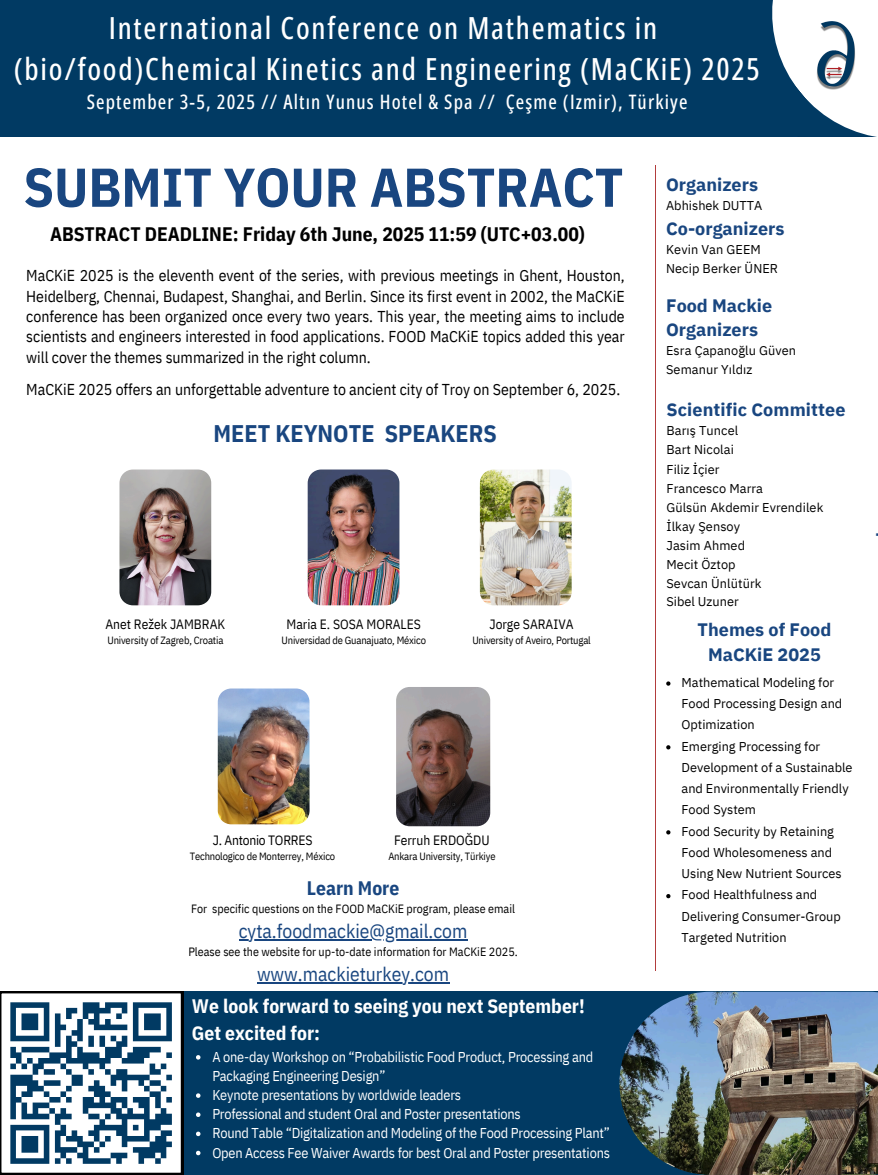
<style>
.page{position:relative;width:878px;height:1175px;background:#fff}
.page>*{position:absolute;margin:0;border:0;box-sizing:border-box;transform-origin:0 0}
.t1{font:700 54.6px "IBM Plex Sans Cond";color:#194680}
.t2{font:500 30.45px/40.5px "Open Sans Condensed";letter-spacing:.06em;color:#fff;text-align:center}
.t3{font:700 24px "IBM Plex Sans Cond";color:#194680}
.t4{font:500 19.95px "Open Sans Condensed";letter-spacing:.06em;color:#fff}
.t5{font:700 19.5px/27px "IBM Plex Sans Cond";color:#fff}
.t6{font:700 19.5px "IBM Plex Sans Cond";color:#000}
.t7{font:19.5px "IBM Plex Sans Cond";color:#194680}
.t8{font:700 19.5px "IBM Plex Sans Cond";color:#194680}
.t9{font:700 18px/24.5px "IBM Plex Sans";color:#194680}
.t10{font:15.75px/20.2px "IBM Plex Sans Cond";color:#000;text-align:justify}
.t11{font:14.25px/19.2px "IBM Plex Sans Cond";letter-spacing:-.015em;color:#fff}
.t12{font:13.5px "IBM Plex Sans Cond";color:#000}
.t13{font:12.75px/19px "IBM Plex Sans";color:#000}
.t14{font:12px "IBM Plex Sans Cond";color:#000}
.t15{font:10.5px "IBM Plex Sans Cond";letter-spacing:-.015em;color:#000}
</style>
<div class="page">
<div style="left:0;top:0;width:878px;height:1174px;background:#013a63"></div>
<div style="left:0;top:137px;width:878px;height:853px;background:#fff"></div>
<svg style="left:772px;top:0;width:106px;height:137px"></svg>
<hr style="left:655px;top:165px;width:1px;height:805px;background:#b23d3d">
<img style="left:798px;top:20px;width:75px;height:76px">
<img style="left:119px;top:469px;width:92px;height:136px">
<img style="left:480px;top:469px;width:91px;height:136px">
<img style="left:396px;top:687px;width:94px;height:139px">
<svg style="left:0;top:991px;width:183px;height:183px"></svg>
<img style="left:619px;top:991px;width:259px;height:183px">
<img style="left:308px;top:469px;width:91px;height:136px">
<img style="left:218px;top:688px;width:91px;height:136px">
<hr style="left:239px;top:939px;width:228px;height:1px;background:#194680">
<hr style="left:257px;top:982px;width:192px;height:1px;background:#194680">
<svg style="left:196px;top:1055px;width:4px;height:4px"></svg>
<svg style="left:196px;top:1093px;width:4px;height:4px"></svg>
<svg style="left:196px;top:1112px;width:4px;height:5px"></svg>
<svg style="left:196px;top:1131px;width:4px;height:5px"></svg>
<svg style="left:196px;top:1150px;width:4px;height:5px"></svg>
<svg style="left:666px;top:681px;width:4px;height:4px"></svg>
<svg style="left:666px;top:745px;width:4px;height:4px"></svg>
<svg style="left:666px;top:830px;width:4px;height:4px"></svg>
<svg style="left:666px;top:894px;width:4px;height:4px"></svg>
<p class="t2" style="left:14px;top:7px;width:747px">International Conference on Mathematics in (bio/food)Chemical Kinetics and Engineering (MaCKiE) 2025</p>
<p class="t4" style="left:87px;top:87px;width:602px">September 3-5, 2025 // Altın Yunus Hotel &amp; Spa // Çeşme (Izmir), Türkiye</p>
<p class="t1" style="left:24px;top:151px;width:601px">SUBMIT YOUR ABSTRACT</p>
<p class="t6" style="left:50px;top:221px;width:536px">ABSTRACT DEADLINE: Friday 6th June, 2025 11:59 (UTC+03.00)</p>
<p class="t10" style="left:26px;top:265px;width:600px">MaCKiE 2025 is the eleventh event of the series, with previous meetings in Ghent, Houston, Heidelberg, Chennai, Budapest, Shanghai, and Berlin. Since its first event in 2002, the MaCKiE conference has been organized once every two years. This year, the meeting aims to include scientists and engineers interested in food applications. FOOD MaCKiE topics added this year will cover the themes summarized in the right column.</p>
<p class="t10" style="left:26px;top:379px;width:595px">MaCKiE 2025 offers an unforgettable adventure to ancient city of Troy on September 6, 2025.</p>
<p class="t3" style="left:213px;top:417px;width:284px">MEET KEYNOTE SPEAKERS</p>
<h1 class="t12" style="left:105px;top:615px;width:121px">Anet Režek JAMBRAK</h1>
<h3 class="t15" style="left:107px;top:633px;width:117px">University of Zagreb, Croatia</h3>
<p class="t12" style="left:286px;top:615px;width:136px">Maria E. SOSA MORALES</p>
<h3 class="t15" style="left:281px;top:633px;width:146px">Universidad de Guanajuato, México</h3>
<h4 class="t12" style="left:489px;top:615px;width:86px">Jorge SARAIVA</h4>
<h4 class="t15" style="left:472px;top:633px;width:120px">University of Aveiro, Portugal</h4>
<p class="t12" style="left:213px;top:831px;width:101px">J. Antonio TORRES</p>
<p class="t15" style="left:190px;top:849px;width:147px">Technologico de Monterrey, México</p>
<h3 class="t12" style="left:394px;top:831px;width:97px">Ferruh ERDOĞDU</h3>
<p class="t15" style="left:388px;top:849px;width:109px">Ankara University, Türkiye</p>
<p class="t8" style="left:307px;top:875px;width:94px">Learn More</p>
<p class="t14" style="left:191px;top:900px;width:325px">For specific questions on the FOOD MaCKiE program, please email</p>
<p class="t7" style="left:239px;top:918px;width:230px">cyta.foodmackie@gmail.com</p>
<p class="t14" style="left:188px;top:943px;width:331px">Please see the website for up-to-date information for MaCKiE 2025.</p>
<p class="t7" style="left:257px;top:961px;width:193px">www.mackieturkey.com</p>
<p class="t5" style="left:192px;top:992px;width:394px">We look forward to seeing you next September!<br>Get excited for:</p>
<p class="t11" style="left:212px;top:1046px;width:382px">A one-day Workshop on “Probabilistic Food Product, Processing and<br>Packaging Engineering Design”</p>
<p class="t11" style="left:212px;top:1085px;width:250px">Keynote presentations by worldwide leaders</p>
<p class="t11" style="left:212px;top:1104px;width:310px">Professional and student Oral and Poster presentations</p>
<h5 class="t11" style="left:212px;top:1123px;width:399px">Round Table “Digitalization and Modeling of the Food Processing Plant”</h5>
<h5 class="t11" style="left:212px;top:1142px;width:399px">Open Access Fee Waiver Awards for best Oral and Poster presentations</h5>
<h5 class="t9" style="left:666px;top:172px;width:93px">Organizers</h5>
<h5 class="t13" style="left:666px;top:196px;width:98px">Abhishek DUTTA</h5>
<h5 class="t9" style="left:666px;top:216px;width:120px">Co-organizers</h5>
<h5 class="t13" style="left:666px;top:239px;width:113px">Kevin Van GEEM<br>Necip Berker ÜNER</h5>
<p class="t9" style="left:666px;top:292px;width:107px">Food Mackie<br>Organizers</p>
<p class="t13" style="left:666px;top:341px;width:132px">Esra Çapanoğlu Güven<br>Semanur Yıldız</p>
<h2 class="t9" style="left:666px;top:397px;width:181px">Scientific Committee</h2>
<h2 class="t13" style="left:666px;top:421px;width:158px">Barış Tuncel<br>Bart Nicolai<br>Filiz İçier<br>Francesco Marra<br>Gülsün Akdemir Evrendilek<br>İlkay Şensoy<br>Jasim Ahmed<br>Mecit Öztop<br>Sevcan Ünlütürk<br>Sibel Uzuner</h2>
<p class="t9" style="left:697px;top:617px;width:135px;text-align:center">Themes of Food<br>MaCKiE 2025</p>
<h5 class="t13" style="left:681px;top:671px;width:162px;line-height:21.3px">Mathematical Modeling for<br>Food Processing Design and<br>Optimization</h5>
<h3 class="t13" style="left:681px;top:735px;width:173px;line-height:21.3px">Emerging Processing for<br>Development of a Sustainable and Environmentally Friendly<br>Food System</h3>
<p class="t13" style="left:681px;top:820px;width:162px;line-height:21.3px">Food Security by Retaining<br>Food Wholesomeness and<br>Using New Nutrient Sources</p>
<p class="t13" style="left:681px;top:884px;width:161px;line-height:21.3px">Food Healthfulness and<br>Delivering Consumer-Group<br>Targeted Nutrition</p>
</div>
